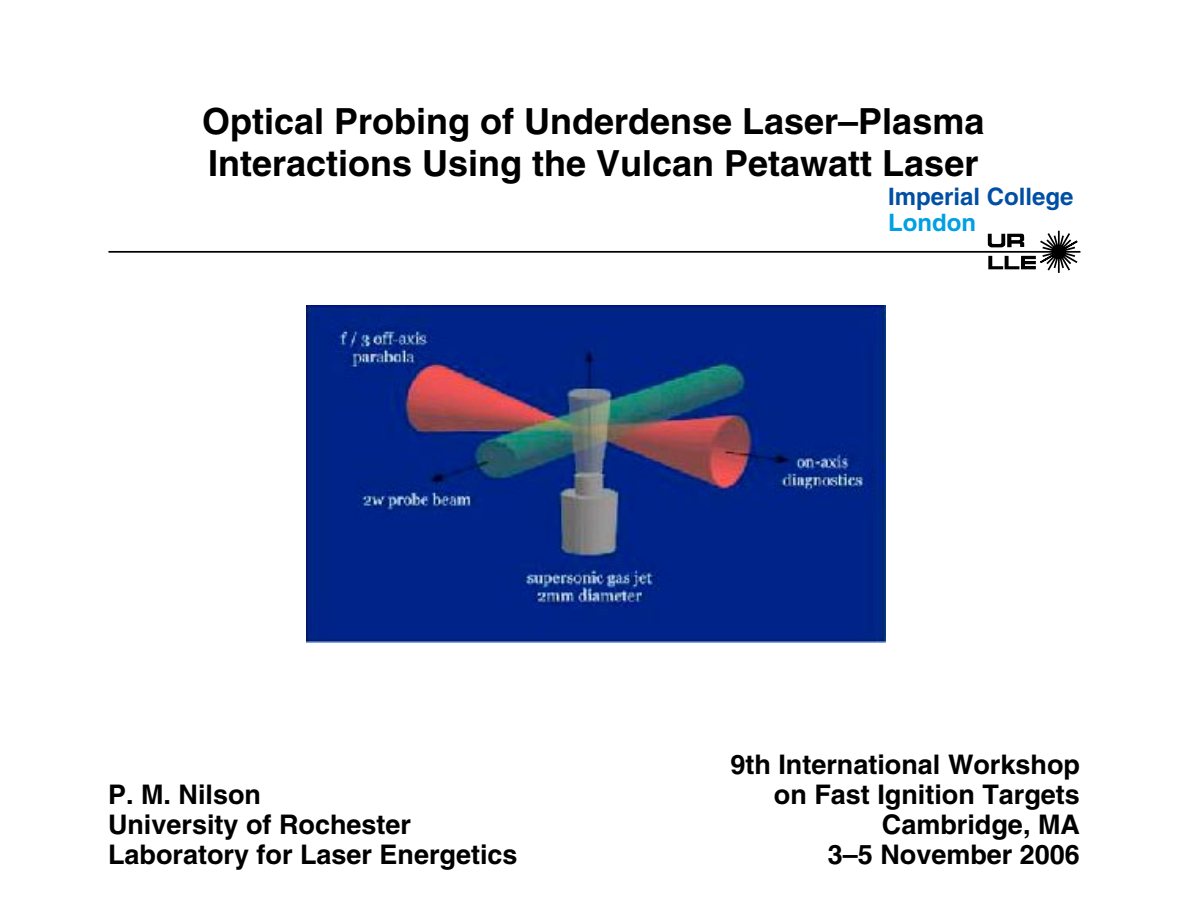
<style>
.page{position:relative;width:1188px;height:918px;background:#fff}
.page>*{position:absolute;margin:0;border:0;box-sizing:border-box;transform-origin:0 0}
.t1{font:700 36px/42px "Helvetica LT Std";color:#000}
.t2{font:700 27px/30px "Helvetica LT Std";color:#000}
.t3{font:700 24px "Helvetica LT Std";color:#004fa3}
.t4{font:700 24px "Helvetica LT Std";color:#00a0e3}
</style>
<div class="page">
<svg style="left:988px;top:230px;width:90px;height:43px"></svg>
<hr style="left:108px;top:251px;width:972px;height:2px;background:#000">
<img style="left:306px;top:305px;width:580px;height:337px">
<h1 class="t1" style="left:202px;top:100px;width:784px">Optical Probing of Underdense Laser–Plasma<br>Interactions Using the Vulcan Petawatt Laser</h1>
<p class="t2" style="left:108px;top:779px;width:411px">P. M. Nilson<br>University of Rochester<br>Laboratory for Laser Energetics</p>
<p class="t3" style="left:888px;top:182px;width:187px">Imperial College</p>
<p class="t4" style="left:888px;top:208px;width:89px">London</p>
<p class="t2" style="left:730px;top:749px;width:351px;text-align:right">9th International Workshop on Fast Ignition Targets<br>Cambridge, MA<br>3–5 November 2006</p>
</div>
